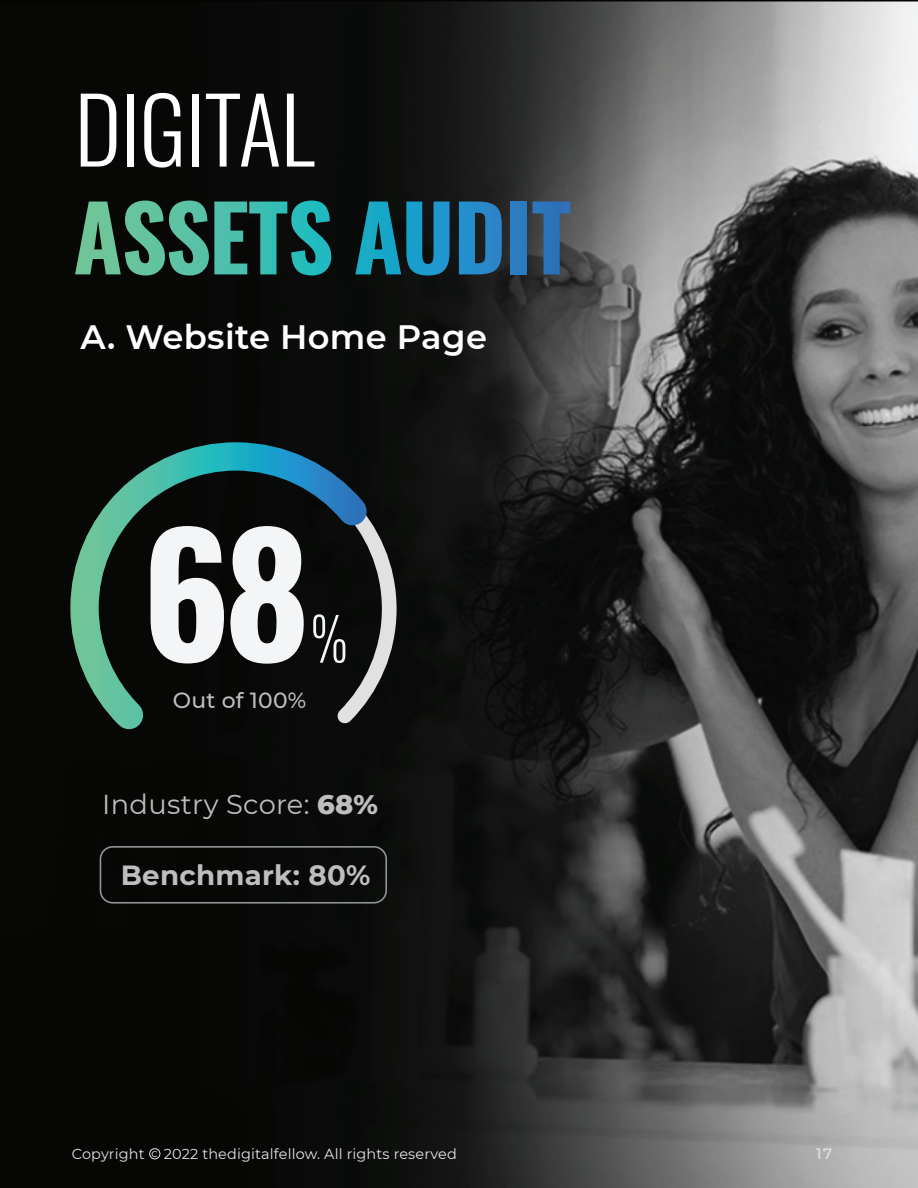
<style>
.page{position:relative;width:918px;height:1188px;background:#fff}
.page>*{position:absolute;margin:0;border:0;box-sizing:border-box;transform-origin:0 0}
.t1{font:700 165px "Oswald";color:#f4f5f6}
.t2{font:300 90px "Oswald";letter-spacing:-.01em;color:#fff}
.t3{font:600 33.75px "Montserrat";letter-spacing:.01em;color:#fff}
.t4{font:700 27.75px "Montserrat";letter-spacing:.01em;color:#bfbebe}
.t5{font:27.3px "Montserrat";letter-spacing:.01em;color:#bfbebe}
.t6{font:500 21.9px "Montserrat";letter-spacing:.01em;color:#bfbebe}
.t7{font:500 15px "Montserrat";color:#e4e4e4}
.t8{font:14.4px "Montserrat";letter-spacing:.01em;color:#e4e4e4}
.s1{font-weight:800}
</style>
<div class="page">
<img style="left:0;top:0;width:918px;height:1188px">
<div style="left:149px;top:1148px;width:11px;height:11px;border:1px solid #e4e4e4;border-radius:50%"></div>
<div style="left:100px;top:846px;width:287px;height:58px;border:2px solid #939698;border-radius:12px"></div>
<svg style="left:75px;top:201px;width:256px;height:75px;background:#307062"></svg>
<svg style="left:355px;top:202px;width:95px;height:74px;background:#146982"></svg>
<svg style="left:459px;top:202px;width:43px;height:72px;background:#2573a5"></svg>
<div style="left:511px;top:202px;width:16px;height:72px;background:#2a7cc0"></div>
<svg style="left:533px;top:202px;width:38px;height:72px;background:#375c80"></svg>
<svg style="left:392px;top:443px;width:12px;height:294px;background:#181a18"></svg>
<svg style="left:56px;top:428px;width:336px;height:327px;background:#172624"></svg>
<h2 class="t2" style="left:74px;top:50px;width:242px">DIGITAL</h2>
<h3 class="t3" style="left:80px;top:313px;width:408px">A. Website Home Page</h3>
<h1 class="t1" style="left:142px;top:448px;width:170px">68</h1>
<h3 class="t6" style="left:173px;top:685px;width:135px">Out of 100%</h3>
<h3 class="t5" style="left:102px;top:785px;width:277px">Industry Score: <span class="s1">68%</span></h3>
<h3 class="t4" style="left:121px;top:855px;width:251px">Benchmark: 80%</h3>
<p class="t8" style="left:72px;top:1144px;width:387px">Copyright <sup>C</sup> 2022 thedigitalfellow. All rights reserved</p>
<p class="t7" style="left:816px;top:1143px;width:18px">17</p>
</div>
